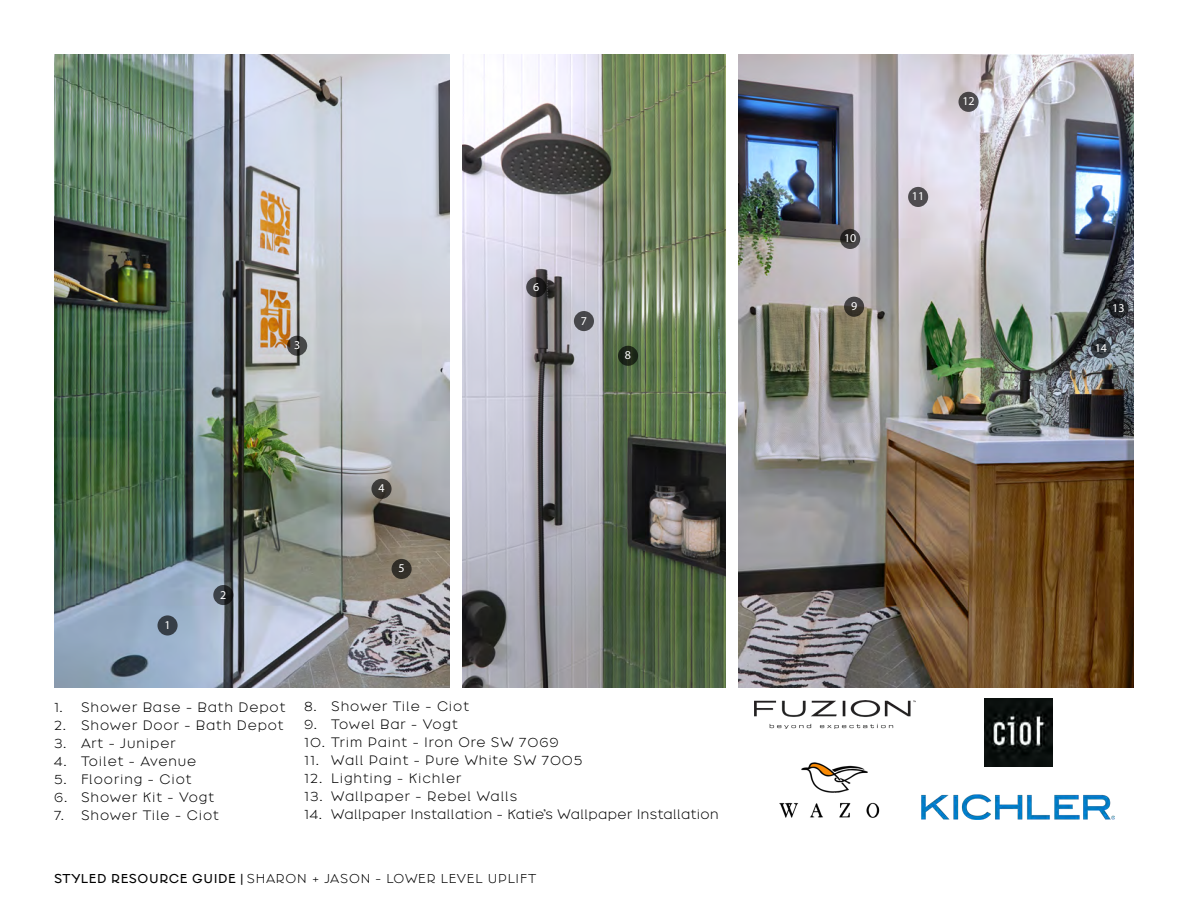
<style>
.page{position:relative;width:1188px;height:918px;background:#fff}
.page>*{position:absolute;margin:0;border:0;box-sizing:border-box;transform-origin:0 0}
.t1{font:12.75px "Broadacre Light 0";letter-spacing:.07em;color:#000}
.t2{font:12.75px "Broadacre Light 0";letter-spacing:.03em;color:#000}
.t3{font:12.75px "Broadacre Light 0";letter-spacing:.05em;color:#000}
.t4{font:12px "Broadacre Light 0";letter-spacing:.06em;color:#000}
.t5{font:12px "Myriad Pro";color:#fff}
.s1{font-family:"Broadacre Regular 0"}
</style>
<div class="page">
<img style="left:463px;top:54px;width:262px;height:634px">
<img style="left:54px;top:54px;width:396px;height:634px">
<img style="left:738px;top:54px;width:396px;height:634px">
<img style="left:922px;top:794px;width:192px;height:25px">
<img style="left:779px;top:762px;width:101px;height:56px">
<img style="left:754px;top:700px;width:161px;height:29px">
<img style="left:985px;top:699px;width:67px;height:67px">
<svg style="left:526px;top:277px;width:20px;height:20px"></svg>
<div style="left:618px;top:346px;width:20px;height:20px;background:#1c2518;border-radius:50%"></div>
<svg style="left:1108px;top:298px;width:20px;height:20px"></svg>
<svg style="left:1091px;top:338px;width:20px;height:20px"></svg>
<svg style="left:959px;top:92px;width:20px;height:20px"></svg>
<svg style="left:844px;top:297px;width:20px;height:20px"></svg>
<div style="left:574px;top:311px;width:20px;height:20px;background:#46474b;border-radius:50%"></div>
<svg style="left:840px;top:229px;width:20px;height:20px"></svg>
<div style="left:908px;top:187px;width:20px;height:20px;background:#4f4c4f;border-radius:50%"></div>
<svg style="left:287px;top:336px;width:20px;height:20px"></svg>
<div style="left:371px;top:479px;width:21px;height:20px;background:linear-gradient(to bottom,#403e3d,#332f2a);border-radius:50%"></div>
<div style="left:392px;top:559px;width:20px;height:20px;background:#322f29;border-radius:50%"></div>
<svg style="left:157px;top:615px;width:21px;height:21px"></svg>
<svg style="left:213px;top:585px;width:20px;height:20px"></svg>
<p class="t5" style="left:294px;top:338px;width:8px">3</p>
<p class="t5" style="left:533px;top:279px;width:8px">6</p>
<p class="t5" style="left:581px;top:313px;width:8px">7</p>
<p class="t5" style="left:625px;top:348px;width:8px">8</p>
<p class="t5" style="left:164px;top:618px;width:8px">1</p>
<p class="t5" style="left:220px;top:587px;width:8px">2</p>
<p class="t5" style="left:378px;top:481px;width:8px">4</p>
<p class="t5" style="left:399px;top:561px;width:8px">5</p>
<p class="t1" style="left:54px;top:699px;width:233px">1. Shower Base - Bath Depot</p>
<p class="t1" style="left:54px;top:717px;width:231px">2. Shower Door - Bath Depot</p>
<p class="t1" style="left:54px;top:735px;width:123px">3. Art - Juniper</p>
<p class="t1" style="left:54px;top:753px;width:144px">4. Toilet - Avenue</p>
<p class="t1" style="left:54px;top:771px;width:139px">5. Flooring - Ciot</p>
<p class="t1" style="left:54px;top:789px;width:161px">6. Shower Kit - Vogt</p>
<p class="t1" style="left:54px;top:807px;width:166px">7. Shower Tile - Ciot</p>
<p class="t1" style="left:304px;top:699px;width:166px">8. Shower Tile - Ciot</p>
<p class="t3" style="left:304px;top:717px;width:155px">9. Towel Bar - Vogt</p>
<p class="t1" style="left:304px;top:735px;width:256px">10. Trim Paint - Iron Ore SW 7069</p>
<p class="t1" style="left:304px;top:753px;width:280px">11. Wall Paint - Pure White SW 7005</p>
<p class="t1" style="left:304px;top:771px;width:159px">12. Lighting - Kichler</p>
<p class="t1" style="left:304px;top:789px;width:215px">13. Wallpaper - Rebel Walls</p>
<p class="t2" style="left:304px;top:807px;width:416px">14. Wallpaper Installation - Katie’s Wallpaper Installation</p>
<p class="t4" style="left:54px;top:871px;width:484px"><span class="s1">STYLED RESOURCE GUIDE |</span> SHARON + JASON - LOWER LEVEL UPLIFT</p>
<p class="t5" style="left:844px;top:231px;width:14px">10</p>
<p class="t5" style="left:851px;top:299px;width:8px">9</p>
<p class="t5" style="left:912px;top:189px;width:14px">11</p>
<p class="t5" style="left:962px;top:94px;width:14px">12</p>
<p class="t5" style="left:1112px;top:301px;width:14px">13</p>
<p class="t5" style="left:1095px;top:340px;width:14px">14</p>
</div>
